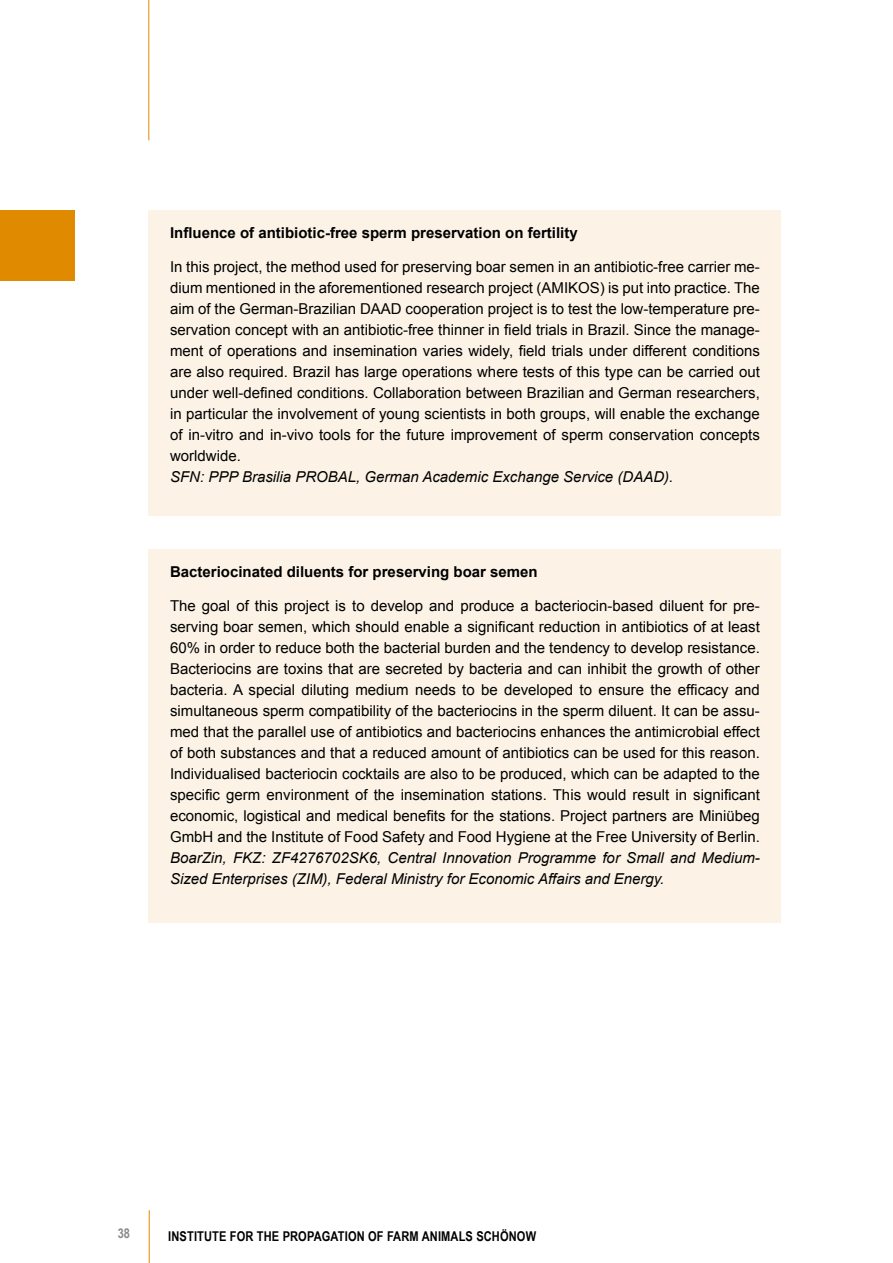
<style>
.page{position:relative;width:893px;height:1263px;background:#fff}
.page>*{position:absolute;margin:0;border:0;box-sizing:border-box;transform-origin:0 0}
.t1{font:15px/21px "Arial";color:#000;text-align:justify}
.t2{font:italic 15px/21px "Arial";color:#000}
.t3{font:700 15px "Arial";color:#000}
.t4{font:700 13.5px "Arial Narrow";letter-spacing:.01em;color:#000}
.t5{font:700 13.5px "Arial Narrow";color:#878988}
</style>
<div class="page">
<hr style="left:148px;top:0;width:1px;height:140px;background:#e08a00">
<hr style="left:149px;top:1210px;width:1px;height:53px;background:#e08a00">
<div style="left:149px;top:210px;width:632px;height:306px;background:#fcf3e6"></div>
<div style="left:0;top:210px;width:74px;height:71px;background:#e08a00"></div>
<div style="left:149px;top:549px;width:632px;height:374px;background:#fcf3e6"></div>
<p class="t3" style="left:170px;top:223px;width:409px">Influence of antibiotic-free sperm preservation on fertility</p>
<p class="t1" style="left:170px;top:257px;width:591px">In this project, the method used for preserving boar semen in an antibiotic-free carrier me&shy;dium mentioned in the aforementioned research project (AMIKOS) is put into practice. The aim of the German-Brazilian DAAD cooperation project is to test the low-temperature pre&shy;servation concept with an antibiotic-free thinner in field trials in Brazil. Since the manage&shy;ment of operations and insemination varies widely, field trials under different conditions are also required. Brazil has large operations where tests of this type can be carried out under well-defined conditions. Collaboration between Brazilian and German researchers, in particular the involvement of young scientists in both groups, will enable the exchange of in-vitro and in-vivo tools for the future improvement of sperm conservation concepts worldwide.</p>
<p class="t2" style="left:170px;top:467px;width:505px">SFN: PPP Brasilia PROBAL, German Academic Exchange Service (DAAD).</p>
<p class="t3" style="left:170px;top:562px;width:369px">Bacteriocinated diluents for preserving boar semen</p>
<p class="t1" style="left:170px;top:595px;width:591px">The goal of this project is to develop and produce a bacteriocin-based diluent for pre&shy;serving boar semen, which should enable a significant reduction in antibiotics of at least 60% in order to reduce both the bacterial burden and the tendency to develop resistance.<br>Bacteriocins are toxins that are secreted by bacteria and can inhibit the growth of other bacteria. A special diluting medium needs to be developed to ensure the efficacy and simultaneous sperm compatibility of the bacteriocins in the sperm diluent. It can be assu&shy;med that the parallel use of antibiotics and bacteriocins enhances the antimicrobial effect of both substances and that a reduced amount of antibiotics can be used for this reason.<br>Individualised bacteriocin cocktails are also to be produced, which can be adapted to the specific germ environment of the insemination stations. This would result in significant economic, logistical and medical benefits for the stations. Project partners are Miniübeg GmbH and the Institute of Food Safety and Food Hygiene at the Free University of Berlin.</p>
<p class="t2" style="left:170px;top:848px;width:591px">BoarZin, FKZ: ZF4276702SK6, Central Innovation Programme for Small and Medium-<br>Sized Enterprises (ZIM), Federal Ministry for Economic Affairs and Energy.</p>
<p class="t5" style="left:118px;top:1223px;width:14px">38</p>
<p class="t4" style="left:168px;top:1226px;width:369px">INSTITUTE FOR THE PROPAGATION OF FARM ANIMALS SCHÖNOW</p>
</div>
